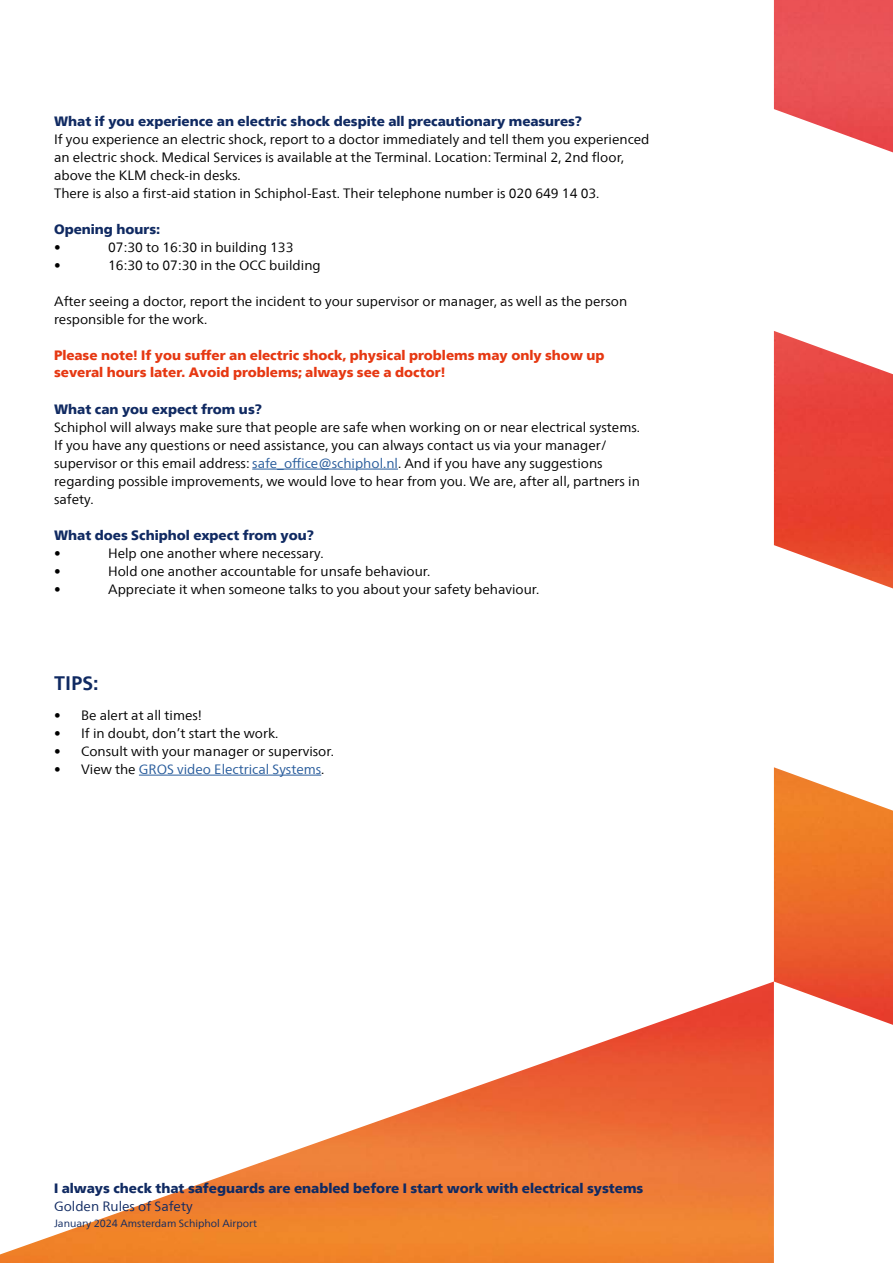
<style>
.page{position:relative;width:893px;height:1263px;background:#fff}
.page>*{position:absolute;margin:0;border:0;box-sizing:border-box;transform-origin:0 0}
.t1{font:700 19.5px "Frutigerfor Schiphol";color:#102a62}
.t2{font:13.5px/18px "Frutigerfor Schiphol";color:#000}
.t3{font:900 13.5px "Frutigerfor Schiphol";color:#102a62}
.t4{font:900 13.5px/16.5px "Frutigerfor Schiphol";color:#e63812}
.t5{font:13.5px "Frutigerfor Schiphol";color:#275b9b}
.t6{font:13.5px "Frutigerfor Schiphol";color:#102a62}
.t7{font:10.5px "Frutigerfor Schiphol";color:#102a62}
.s1{color:#275b9b}
.s2{color:#000}
</style>
<div class="page">
<img style="left:0;top:981px;width:774px;height:282px">
<img style="left:774px;top:0;width:119px;height:1025px">
<hr style="left:139px;top:775px;width:182px;height:1px;background:#275b9b">
<hr style="left:252px;top:469px;width:146px;height:1px;background:#275b9b">
<p class="t3" style="left:54px;top:113px;width:529px">What if you experience an electric shock despite all precautionary measures?</p>
<p class="t2" style="left:54px;top:130px;width:597px">If you experience an electric shock, report to a doctor immediately and tell them you experienced an electric shock. Medical Services is available at the Terminal. Location: Terminal 2, 2nd floor, above the KLM check-in desks.<br>There is also a first-aid station in Schiphol-East. Their telephone number is 020 649 14 03.</p>
<p class="t3" style="left:54px;top:221px;width:108px">Opening hours:</p>
<p class="t2" style="left:54px;top:238px;width:8px">•</p>
<p class="t2" style="left:108px;top:238px;width:187px">07:30 to 16:30 in building 133</p>
<p class="t2" style="left:54px;top:256px;width:8px">•</p>
<p class="t2" style="left:108px;top:256px;width:214px">16:30 to 07:30 in the OCC building</p>
<p class="t2" style="left:54px;top:292px;width:575px">After seeing a doctor, report the incident to your supervisor or manager, as well as the person responsible for the work.</p>
<p class="t4" style="left:54px;top:347px;width:552px">Please note! If you suffer an electric shock, physical problems may only show up several hours later. Avoid problems; always see a doctor!</p>
<p class="t3" style="left:54px;top:401px;width:209px">What can you expect from us?</p>
<p class="t2" style="left:54px;top:418px;width:587px">Schiphol will always make sure that people are safe when working on or near electrical systems.<br>If you have any questions or need assistance, you can always contact us via your manager/ supervisor or this email address: <span class="s1">safe_office@schiphol.nl</span>. And if you have any suggestions regarding possible improvements, we would love to hear from you. We are, after all, partners in safety.</p>
<p class="t3" style="left:54px;top:527px;width:261px">What does Schiphol expect from you?</p>
<p class="t2" style="left:54px;top:544px;width:8px">•</p>
<p class="t2" style="left:108px;top:544px;width:217px">Help one another where necessary.</p>
<p class="t2" style="left:54px;top:562px;width:8px">•</p>
<p class="t2" style="left:108px;top:562px;width:324px">Hold one another accountable for unsafe behaviour.</p>
<p class="t2" style="left:54px;top:580px;width:8px">•</p>
<p class="t2" style="left:108px;top:580px;width:433px">Appreciate it when someone talks to you about your safety behaviour.</p>
<h1 class="t1" style="left:54px;top:671px;width:46px">TIPS:</h1>
<p class="t2" style="left:54px;top:706px;width:150px">• Be alert at all times!</p>
<p class="t2" style="left:54px;top:724px;width:226px">• If in doubt, don’t start the work.</p>
<p class="t2" style="left:54px;top:742px;width:281px">• Consult with your manager or supervisor.</p>
<p class="t5" style="left:54px;top:761px;width:272px"><span class="s2">• View the</span> GROS video Electrical Systems<span class="s2">.</span></p>
<p class="t3" style="left:54px;top:1180px;width:591px">I always check that safeguards are enabled before I start work with electrical systems</p>
<p class="t6" style="left:54px;top:1198px;width:140px">Golden Rules of Safety</p>
<p class="t7" style="left:54px;top:1217px;width:205px">January 2024 Amsterdam Schiphol Airport</p>
</div>
